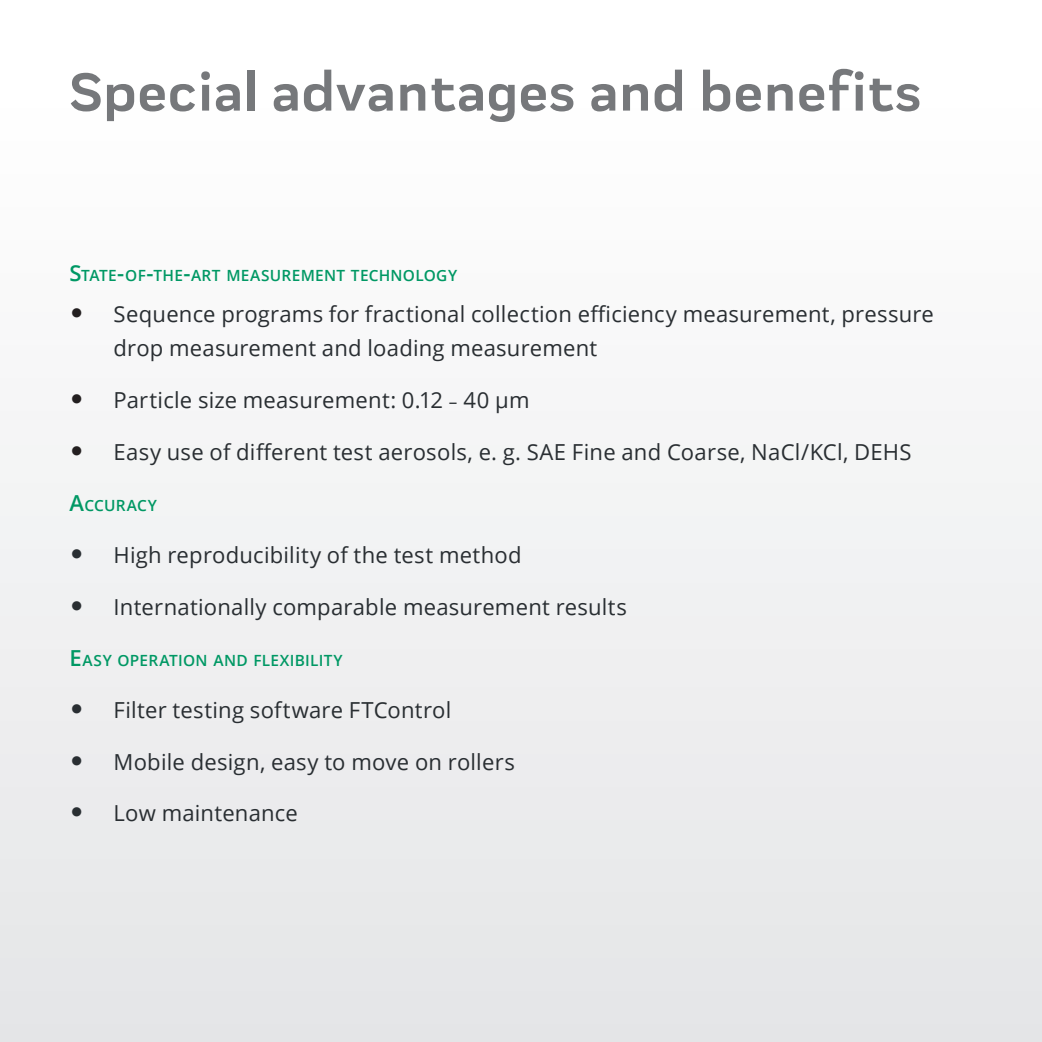
<style>
.page{position:relative;width:1042px;height:1042px;background:#fff}
.page>*{position:absolute;margin:0;border:0;box-sizing:border-box;transform-origin:0 0}
.Einf__Abs{font:700 55.12px "Praktika";letter-spacing:.02em;color:#76787b}
.t1{font:22.05px/34.3px "Open Sans";letter-spacing:.01em;color:#292e32}
.Einf__Abs-2{font:600 15.4px "Open Sans";letter-spacing:.015em;color:#009864}
.s1{font-size:22.05px}
.s2{font-family:"Calibri";font-size:29.4px;color:#231f20}
.s3{font-size:17.15px}
.s4{font-family:"Calibri";font-size:29.4px}
</style>
<div class="page">
<div style="left:0;top:0;width:1042px;height:1042px;background:linear-gradient(to right,#f3f3f4,#f3f3f4)"></div>
<p class="Einf__Abs" style="left:69px;top:49px;width:853px">Special advantages and benefits</p>
<p class="Einf__Abs-2" style="left:69px;top:265px;width:389px"><span class="s1">S</span>TATE<span class="s1">-</span>OF<span class="s1">-</span>THE<span class="s1">-</span>ART M EASUREM ENT TECHNOLOGY</p>
<p class="t1" style="left:114px;top:296px;width:822px;text-indent:-44px"><span class="s2">•</span> Sequence programs for fractional collection efficiency measurement, pressure drop measurement and loading measurement</p>
<p class="t1" style="left:69px;top:382px;width:462px"><span class="s2">•</span> Particle size measurement: 0.12 <span class="s3">–</span> 40 µm</p>
<p class="t1" style="left:69px;top:434px;width:843px"><span class="s2">•</span> Easy use of different test aerosols, e. g. SAE Fine and Coarse, NaCl/KCl, DEHS</p>
<p class="Einf__Abs-2" style="left:69px;top:495px;width:89px"><span class="s1">A</span>CCURACY</p>
<p class="t1" style="left:69px;top:537px;width:454px"><span class="s4">•</span> High reproducibility of the test method</p>
<p class="t1" style="left:69px;top:589px;width:559px"><span class="s4">•</span> Internationally comparable measurement results</p>
<p class="Einf__Abs-2" style="left:69px;top:650px;width:275px"><span class="s1">E</span>ASY OPERATION AND FLEXIBILITY</p>
<p class="t1" style="left:69px;top:692px;width:383px"><span class="s4">•</span> Filter testing software FTControl</p>
<p class="t1" style="left:69px;top:744px;width:447px"><span class="s4">•</span> Mobile design, easy to move on rollers</p>
<p class="t1" style="left:69px;top:796px;width:230px"><span class="s4">•</span> Low maintenance</p>
</div>
